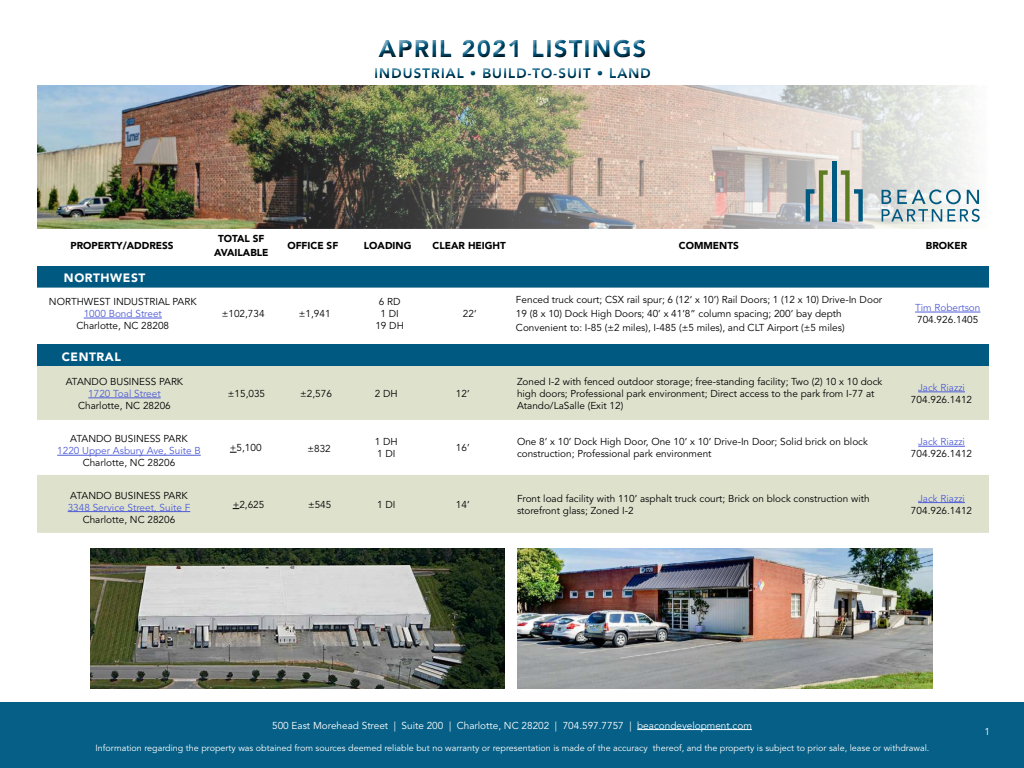
<style>
.page{position:relative;width:1024px;height:768px;background:#fff}
.page>*{position:absolute;margin:0;border:0;box-sizing:border-box;transform-origin:0 0}
.t1{font:900 24px "Avenir LT Std";letter-spacing:.05em;color:#005981}
.t2{font:900 14px "Avenir LT Std";letter-spacing:.05em;color:#005981}
.t3{font:900 12px "Avenir LT Std";letter-spacing:.05em;color:#fff}
.t4{font:10px/12px "Avenir LT Std";color:#000}
.t5{font:10px "Avenir LT Std";color:#4f5cd6}
.t6{font:10px "Avenir LT Std";color:#fff}
.t7{font:900 10px/14px "Avenir LT Std";color:#000;text-align:center}
.t8{font:9px "Avenir LT Std";color:#fff}
</style>
<div class="page">
<div style="left:0;top:702px;width:1024px;height:66px;background:#055f86"></div>
<img style="left:37px;top:86px;width:933px;height:143px">
<hr style="left:637px;top:729px;width:115px;height:1px;background:#fff">
<div style="left:369px;top:35px;width:288px;height:50px;background:#000;opacity:.75"></div>
<hr style="left:832px;top:161px;width:4px;height:61px;background:#005981">
<svg style="left:841px;top:170px;width:22px;height:52px"></svg>
<svg style="left:806px;top:170px;width:22px;height:52px"></svg>
<svg style="left:882px;top:189px;width:98px;height:33px"></svg>
<div style="left:37px;top:345px;width:952px;height:21px;background:#005981"></div>
<div style="left:37px;top:366px;width:952px;height:167px;background:#dee2cd"></div>
<svg style="left:37px;top:420px;width:952px;height:55px"></svg>
<hr style="left:88px;top:398px;width:73px;height:1px;background:#4f5cd6">
<hr style="left:918px;top:392px;width:47px;height:1px;background:#4f5cd6">
<hr style="left:57px;top:455px;width:144px;height:1px;background:#4f5cd6">
<hr style="left:918px;top:446px;width:47px;height:1px;background:#4f5cd6">
<hr style="left:68px;top:511px;width:122px;height:1px;background:#4f5cd6">
<hr style="left:918px;top:502px;width:47px;height:1px;background:#4f5cd6">
<img style="left:90px;top:548px;width:415px;height:140px">
<img style="left:518px;top:548px;width:414px;height:140px">
<div style="left:37px;top:266px;width:952px;height:22px;background:#005981"></div>
<hr style="left:84px;top:318px;width:78px;height:1px;background:#4f5cd6">
<hr style="left:915px;top:312px;width:65px;height:1px;background:#4f5cd6">
<h1 class="t1" style="left:379px;top:34px;width:269px">APRIL 2021 LISTINGS</h1>
<h2 class="t2" style="left:374px;top:64px;width:278px">INDUSTRIAL • BUILD-TO-SUIT • LAND</h2>
<p class="t7" style="left:71px;top:238px;width:105px">PROPERTY/ADDRESS</p>
<p class="t7" style="left:214px;top:231px;width:56px">TOTAL SF<br>AVAILABLE</p>
<p class="t7" style="left:287px;top:238px;width:52px">OFFICE SF</p>
<p class="t7" style="left:364px;top:238px;width:49px">LOADING</p>
<p class="t7" style="left:433px;top:238px;width:75px">CLEAR HEIGHT</p>
<p class="t7" style="left:679px;top:238px;width:61px">COMMENTS</p>
<p class="t7" style="left:926px;top:238px;width:43px">BROKER</p>
<p class="t3" style="left:64px;top:265px;width:47px">NORTH</p>
<p class="t3" style="left:64px;top:271px;width:83px">NORTHWEST</p>
<p class="t4" style="left:49px;top:296px;width:149px">NORTHWEST INDUSTRIAL PARK</p>
<p class="t5" style="left:84px;top:308px;width:80px">1000 Bond Street</p>
<p class="t4" style="left:77px;top:320px;width:94px">Charlotte, NC 28208</p>
<p class="t4" style="left:516px;top:293px;width:368px;line-height:14px">Fenced truck court; CSX rail spur; 6 (12’ x 10’) Rail Doors; 1 (12 x 10) Drive-In Door<br>19 (8 x 10) Dock High Doors; 40’ x 41’8” column spacing; 200’ bay depth<br>Convenient to: I-85 (±2 miles), I-485 (±5 miles), and CLT Airport (±5 miles)</p>
<p class="t5" style="left:915px;top:302px;width:67px">Tim Robertson</p>
<p class="t4" style="left:222px;top:308px;width:44px">±102,734</p>
<p class="t4" style="left:299px;top:308px;width:33px">±1,941</p>
<p class="t4" style="left:375px;top:296px;width:30px;text-align:center">6 RD<br>1 DI<br>19 DH</p>
<p class="t4" style="left:463px;top:308px;width:15px">22’</p>
<p class="t4" style="left:917px;top:314px;width:63px">704.926.1405</p>
<p class="t3" style="left:62px;top:349px;width:61px">CENTRAL</p>
<p class="t4" style="left:66px;top:376px;width:119px">ATANDO BUSINESS PARK</p>
<p class="t5" style="left:88px;top:388px;width:74px">1720 Toal Street</p>
<p class="t4" style="left:78px;top:400px;width:94px">Charlotte, NC 28206</p>
<p class="t4" style="left:70px;top:433px;width:119px">ATANDO BUSINESS PARK</p>
<p class="t5" style="left:57px;top:445px;width:145px">1220 Upper Asbury Ave, Suite B</p>
<p class="t4" style="left:83px;top:457px;width:94px">Charlotte, NC 28206</p>
<p class="t4" style="left:70px;top:489px;width:119px">ATANDO BUSINESS PARK</p>
<p class="t5" style="left:68px;top:501px;width:124px">3348 Service Street, Suite F</p>
<p class="t4" style="left:83px;top:513px;width:94px">Charlotte, NC 28206</p>
<p class="t4" style="left:228px;top:388px;width:39px">±15,035</p>
<p class="t4" style="left:300px;top:388px;width:33px">±2,576</p>
<p class="t4" style="left:375px;top:388px;width:24px">2 DH</p>
<p class="t4" style="left:456px;top:388px;width:15px">12’</p>
<p class="t4" style="left:517px;top:376px;width:367px">Zoned I-2 with fenced outdoor storage; free-standing facility; Two (2) 10 x 10 dock high doors; Professional park environment; Direct access to the park from I-77 at<br>Atando/LaSalle (Exit 12)</p>
<p class="t5" style="left:918px;top:382px;width:48px">Jack Riazzi</p>
<p class="t4" style="left:911px;top:394px;width:63px">704.926.1412</p>
<p class="t4" style="left:230px;top:442px;width:33px">+5,100</p>
<p class="t4" style="left:307px;top:443px;width:25px">±832</p>
<p class="t4" style="left:375px;top:436px;width:24px">1 DH<br>1 DI</p>
<p class="t4" style="left:456px;top:442px;width:15px">16’</p>
<p class="t4" style="left:517px;top:436px;width:352px">One 8’ x 10’ Dock High Door, One 10’ x 10’ Drive-In Door; Solid brick on block construction; Professional park environment</p>
<p class="t5" style="left:918px;top:436px;width:48px">Jack Riazzi</p>
<p class="t4" style="left:911px;top:448px;width:63px">704.926.1412</p>
<p class="t4" style="left:233px;top:498px;width:33px">+2,625</p>
<p class="t4" style="left:308px;top:498px;width:25px">±545</p>
<p class="t4" style="left:377px;top:498px;width:20px">1 DI</p>
<p class="t4" style="left:456px;top:498px;width:15px">14’</p>
<p class="t4" style="left:517px;top:492px;width:354px">Front load facility with 110’ asphalt truck court; Brick on block construction with storefront glass; Zoned I-2</p>
<p class="t5" style="left:918px;top:492px;width:48px">Jack Riazzi</p>
<p class="t4" style="left:911px;top:504px;width:63px">704.926.1412</p>
<p class="t6" style="left:272px;top:719px;width:481px">500 East Morehead Street | Suite 200 | Charlotte, NC 28202 | 704.597.7757 | beacondevelopment.com</p>
<p class="t8" style="left:96px;top:743px;width:835px">Information regarding the property was obtained from sources deemed reliable but no warranty or representation is made of the accuracy thereof, and the property is subject to prior sale, lease or withdrawal.</p>
<p class="t6" style="left:984px;top:726px;width:7px">1</p>
</div>
